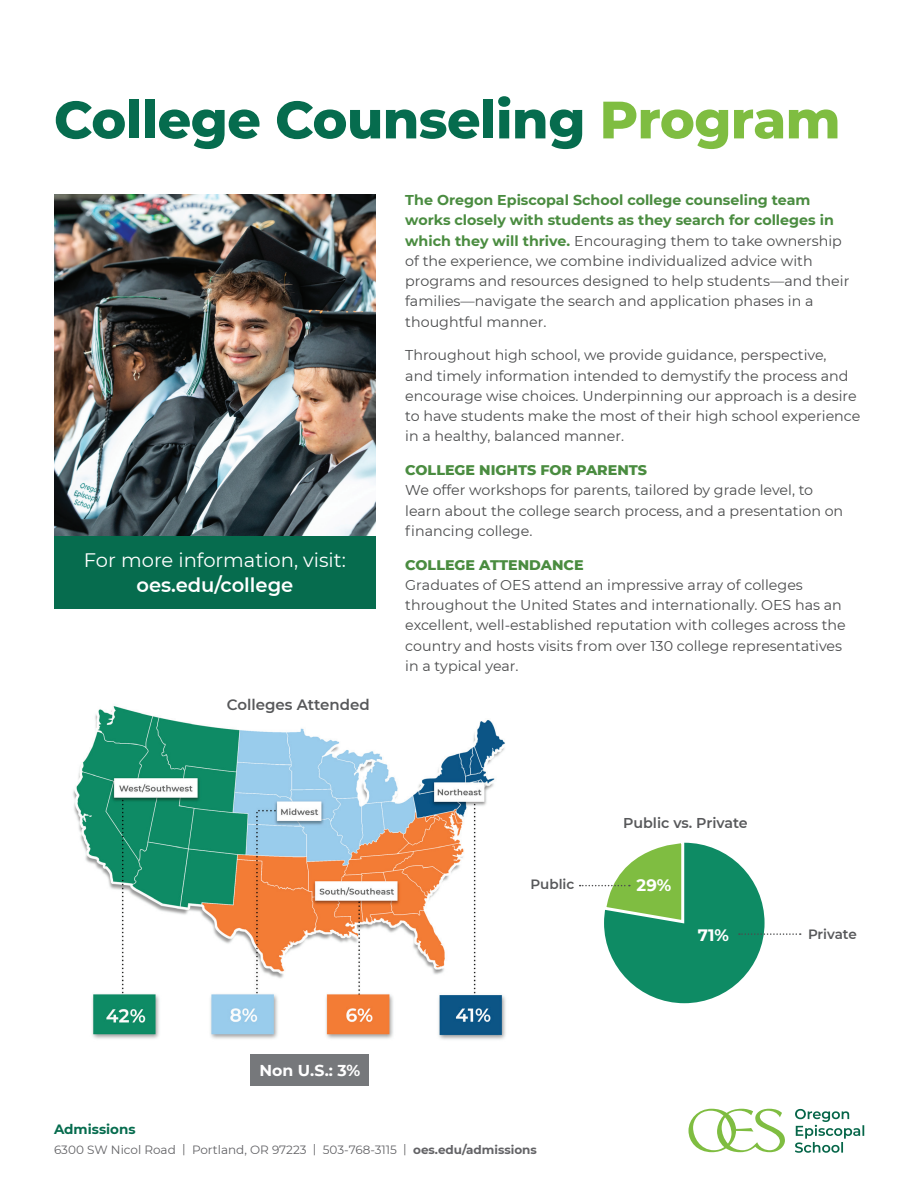
<style>
.page{position:relative;width:918px;height:1188px;background:#fff}
.page>*{position:absolute;margin:0;border:0;box-sizing:border-box;transform-origin:0 0}
.t1{font:800 52.5px "Montserrat";letter-spacing:-.01em;color:#066c4e}
.t2{font:19.5px "Montserrat";color:#fff}
.t3{font:600 19.5px "Montserrat";color:#fff}
.t4{font:700 16.5px "Montserrat";color:#fff}
.t5{font:700 15.75px "Montserrat";color:#fff}
.t6{font:600 15px "Montserrat";color:#57585a}
.t7{font:14.25px/20.2px "Montserrat";color:#4b4c4d}
.t8{font:800 14.25px "Montserrat";color:#4a8c40}
.t9{font:600 14.25px "Montserrat";color:#57585a}
.t10{font:600 13.5px "Montserrat";color:#57585a}
.t11{font:700 13.5px "Montserrat";color:#066c4e}
.t12{font:12px "Montserrat";color:#636366}
.s1{color:#7fbd41}
.s2{font-weight:700;color:#4a8c40}
.s3{font-weight:700}
</style>
<div class="page">
<img style="left:73px;top:706px;width:433px;height:334px">
<div style="left:251px;top:1054px;width:118px;height:32px;background:#76787b"></div>
<img style="left:54px;top:194px;width:321px;height:342px">
<div style="left:54px;top:536px;width:321px;height:73px;background:#066c4e"></div>
<div style="left:604px;top:843px;width:161px;height:160px;background:#0e8b64;border-radius:50%"></div>
<svg style="left:739px;top:933px;width:62px;height:2px"></svg>
<svg style="left:580px;top:842px;width:106px;height:83px"></svg>
<svg style="left:689px;top:1109px;width:96px;height:43px"></svg>
<svg style="left:795px;top:1109px;width:69px;height:44px"></svg>
<h1 class="t1" style="left:54px;top:81px;width:788px">College Counseling <span class="s1">Program</span></h1>
<h2 class="t2" style="left:84px;top:546px;width:264px">For more information, visit:</h2>
<h2 class="t3" style="left:136px;top:571px;width:158px">oes.edu/college</h2>
<p class="t6" style="left:227px;top:694px;width:144px">Colleges Attended</p>
<p class="t7" style="left:405px;top:190px;width:446px"><span class="s2">The Oregon Episcopal School college counseling team works closely with students as they search for colleges in which they will thrive.</span> Encouraging them to take ownership of the experience, we combine individualized advice with programs and resources designed to help students—and their families—navigate the search and application phases in a thoughtful manner.</p>
<p class="t7" style="left:405px;top:345px;width:457px">Throughout high school, we provide guidance, perspective,<br>and timely information intended to demystify the process and encourage wise choices. Underpinning our approach is a desire to have students make the most of their high school experience in a healthy, balanced manner.</p>
<p class="t8" style="left:405px;top:460px;width:243px">COLLEGE NIGHTS FOR PARENTS</p>
<p class="t7" style="left:405px;top:480px;width:440px">We offer workshops for parents, tailored by grade level, to learn about the college search process, and a presentation on financing college.</p>
<p class="t8" style="left:405px;top:554px;width:180px">COLLEGE ATTENDANCE</p>
<p class="t7" style="left:405px;top:574px;width:442px">Graduates of OES attend an impressive array of colleges throughout the United States and internationally. OES has an excellent, well-established reputation with colleges across the country and hosts visits from over 130 college representatives in a typical year.</p>
<p class="t10" style="left:530px;top:875px;width:45px">Public</p>
<p class="t9" style="left:623px;top:813px;width:126px">Public vs. Private</p>
<p class="t4" style="left:637px;top:873px;width:36px">29%</p>
<p class="t4" style="left:698px;top:923px;width:33px">71%</p>
<p class="t10" style="left:808px;top:924px;width:50px">Private</p>
<p class="t5" style="left:259px;top:1059px;width:103px">Non U.S.: 3%</p>
<p class="t11" style="left:54px;top:1120px;width:83px">Admissions</p>
<p class="t12" style="left:54px;top:1141px;width:484px">6300 SW Nicol Road | Portland, OR 97223 | 503-768-3115 | <span class="s3">oes.edu/admissions</span></p>
</div>
